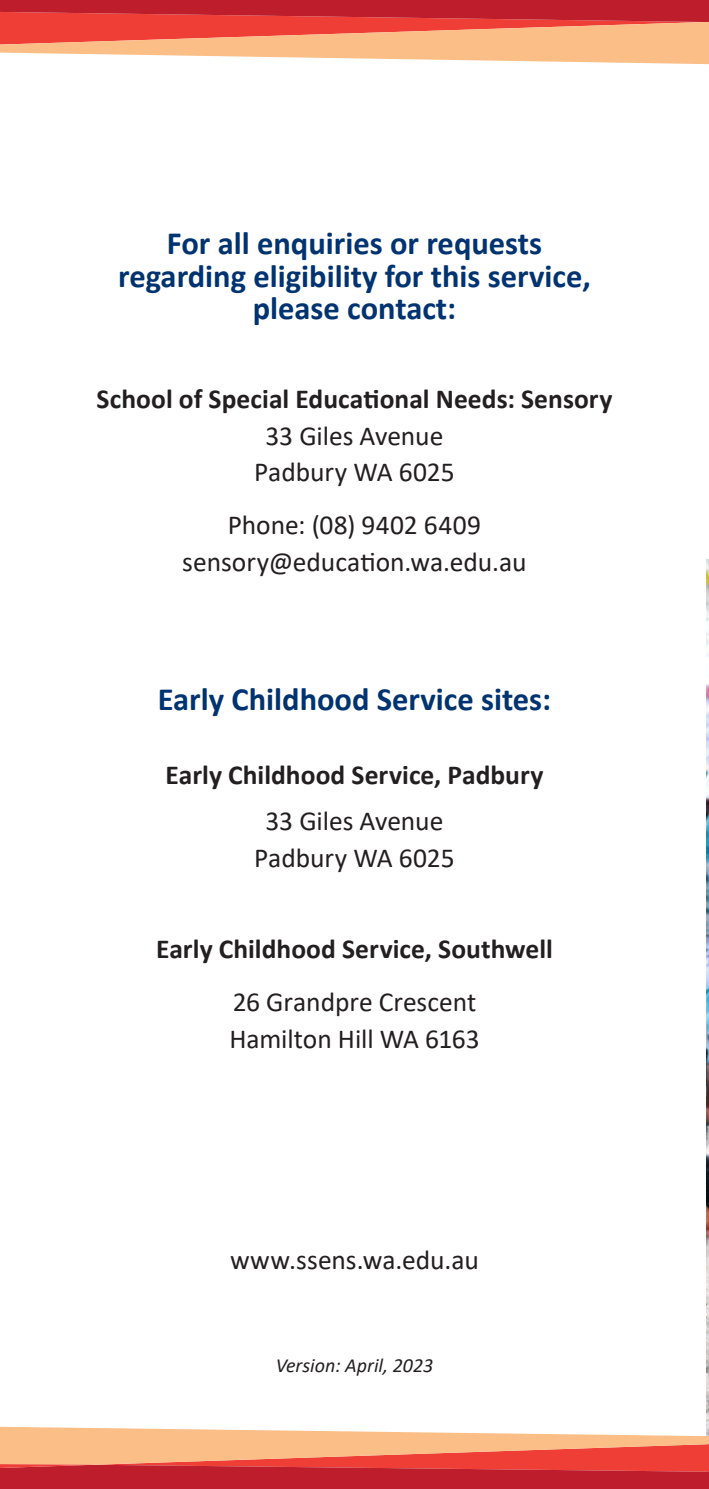
<style>
.page{position:relative;width:709px;height:1489px;background:#fff}
.page>*{position:absolute;margin:0;border:0;box-sizing:border-box;transform-origin:0 0}
.Heading_1_Centred{font:700 32.5px/32.5px "Calibri";color:#013371;text-align:center}
.Body_Copy{font:27.5px "Calibri";color:#231f20}
.Contact_Text_No_Space_After{font:27.5px "Calibri";letter-spacing:-.005em;color:#231f20}
.Contact_Text_No_Space_After-2{font:700 27.5px "Calibri";letter-spacing:.005em;color:#231f20}
.Contact_Text{font:700 27.5px "Calibri";color:#231f20}
.Contact_Text_Bold{font:700 27.5px "Calibri";color:#231f20}
.Contact_Text-2{font:27.5px "Calibri";letter-spacing:-.005em;color:#231f20}
.t1{font:italic 20px "Calibri";color:#231f20}
</style>
<div class="page">
<img style="left:706px;top:559px;width:3px;height:858px">
<svg style="left:0;top:0;width:709px;height:65px;background:#e87b67"></svg>
<svg style="left:0;top:1417px;width:709px;height:71px"></svg>
<p class="Heading_1_Centred" style="left:118px;top:226px;width:474px">For all enquiries or requests regarding eligibility for this service, please contact:</p>
<p class="Contact_Text_No_Space_After-2" style="left:96px;top:379px;width:517px">School of Special Educational Needs: Sensory</p>
<p class="Contact_Text_No_Space_After" style="left:265px;top:416px;width:179px">33 Giles Avenue</p>
<p class="Contact_Text-2" style="left:254px;top:453px;width:202px">Padbury WA 6025</p>
<p class="Body_Copy" style="left:228px;top:506px;width:255px">Phone: (08) 9402 6409</p>
<p class="Body_Copy" style="left:182px;top:542px;width:346px">sensory@education.wa.edu.au</p>
<p class="Heading_1_Centred" style="left:158px;top:682px;width:395px">Early Childhood Service sites:</p>
<p class="Contact_Text_Bold" style="left:165px;top:755px;width:379px">Early Childhood Service, Padbury</p>
<p class="Contact_Text_No_Space_After" style="left:265px;top:801px;width:179px">33 Giles Avenue</p>
<p class="Contact_Text-2" style="left:254px;top:838px;width:202px">Padbury WA 6025</p>
<p class="Contact_Text" style="left:156px;top:929px;width:398px">Early Childhood Service, Southwell</p>
<p class="Contact_Text_No_Space_After" style="left:233px;top:982px;width:245px">26 Grandpre Crescent</p>
<p class="Contact_Text_No_Space_After" style="left:229px;top:1019px;width:252px">Hamilton Hill WA 6163</p>
<p class="Body_Copy" style="left:230px;top:1240px;width:250px">www.ssens.wa.edu.au</p>
<p class="t1" style="left:276px;top:1350px;width:159px">Version: April, 2023</p>
</div>
